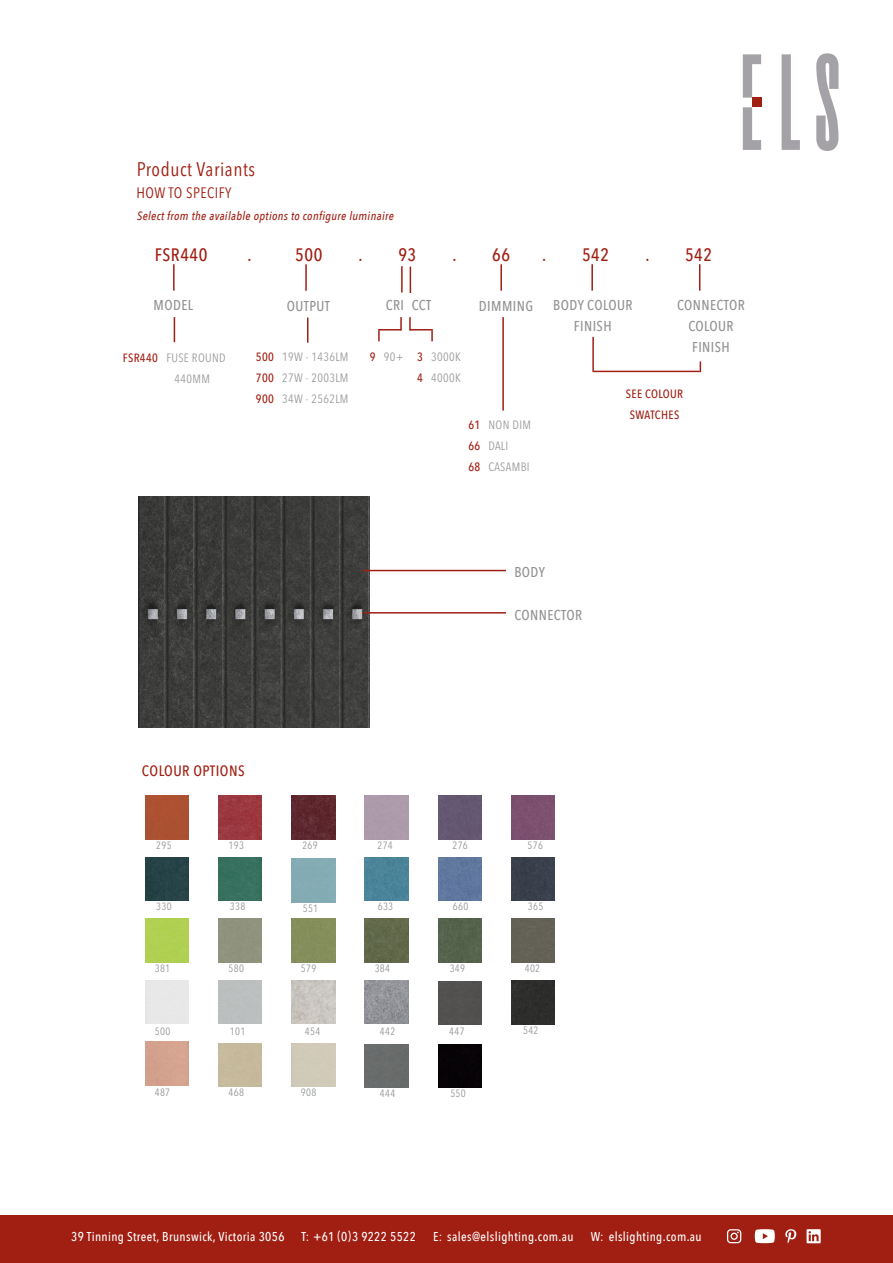
<style>
.page{position:relative;width:893px;height:1263px;background:#fff}
.page>*{position:absolute;margin:0;border:0;box-sizing:border-box;transform-origin:0 0}
.t1{font:condensed 19.5px "Avenir Next LT Pro";letter-spacing:.03em;color:#a01e12}
.TABLE_DATA{font:500 18px "Avenir Next Condensed";letter-spacing:.03em;color:#a01e12}
.t2{font:500 15px "Avenir Next Condensed";letter-spacing:.03em;color:#a01e12}
.PRODUCT_SIZE_HEADING{font:condensed 15px "Avenir Next LT Pro";letter-spacing:.03em;color:#a01e12}
.PRODUCT_SIZE_HEADING-2{font:500 14.25px/21px "Avenir Next Condensed";letter-spacing:.03em;color:#939293;text-align:center}
.t3{font:500 12.75px "Avenir Next Condensed";letter-spacing:.03em;color:#fff}
.PRODUCT_SIZE_HEADING-3{font:condensed 12px/21px "Avenir Next LT Pro";letter-spacing:.03em;color:#9d9c9d}
.PRODUCT_SIZE_HEADING-4{font:italic 500 12px "Avenir Next Condensed";letter-spacing:.03em;color:#a01e12}
.PRODUCT_SIZE_HEADING-5{font:500 12px/21px "Avenir Next Condensed";letter-spacing:.03em;color:#a01e12;text-align:center}
.t4{font:condensed 10.5px "Avenir Next LT Pro";letter-spacing:.03em;color:#939598}
.s1{font-family:"Avenir Next Condensed";font-weight:500;font-stretch:normal;color:#a01e12}
</style>
<div class="page">
<svg style="left:782px;top:54px;width:18px;height:96px"></svg>
<svg style="left:816px;top:53px;width:22px;height:98px"></svg>
<svg style="left:743px;top:54px;width:18px;height:96px"></svg>
<div style="left:752px;top:98px;width:9px;height:9px;background:#a01e12"></div>
<div style="left:0;top:1216px;width:893px;height:47px;background:#a01e12"></div>
<svg style="left:807px;top:1229px;width:14px;height:14px"></svg>
<svg style="left:785px;top:1229px;width:11px;height:14px"></svg>
<svg style="left:727px;top:1229px;width:14px;height:14px"></svg>
<svg style="left:755px;top:1229px;width:20px;height:14px"></svg>
<img style="left:218px;top:796px;width:44px;height:43px">
<img style="left:292px;top:796px;width:43px;height:43px">
<div style="left:438px;top:796px;width:44px;height:43px;background:#655771"></div>
<div style="left:145px;top:796px;width:44px;height:43px;background:#ac5131"></div>
<div style="left:218px;top:857px;width:44px;height:44px;background:#37715f"></div>
<div style="left:438px;top:919px;width:44px;height:43px;background:#55624d"></div>
<div style="left:145px;top:919px;width:44px;height:43px;background:#b0d053"></div>
<div style="left:365px;top:919px;width:43px;height:43px;background:#61694a"></div>
<div style="left:512px;top:919px;width:43px;height:43px;background:#646256"></div>
<img style="left:365px;top:980px;width:43px;height:44px">
<div style="left:365px;top:1044px;width:43px;height:44px;background:#696c6c"></div>
<div style="left:438px;top:981px;width:44px;height:44px;background:#52514f"></div>
<img style="left:292px;top:980px;width:43px;height:44px">
<div style="left:512px;top:980px;width:43px;height:44px;background:#2d2d2c"></div>
<div style="left:438px;top:1044px;width:44px;height:44px;background:#060306"></div>
<div style="left:512px;top:796px;width:43px;height:43px;background:#7d506f"></div>
<div style="left:292px;top:919px;width:43px;height:43px;background:#848e5c"></div>
<div style="left:438px;top:857px;width:44px;height:44px;background:#60779e"></div>
<div style="left:145px;top:857px;width:44px;height:44px;background:#264246"></div>
<div style="left:512px;top:857px;width:43px;height:44px;background:#393f4b"></div>
<div style="left:365px;top:857px;width:43px;height:44px;background:#4a8399"></div>
<hr style="left:173px;top:264px;width:2px;height:27px;background:#a01e12">
<hr style="left:305px;top:264px;width:2px;height:27px;background:#a01e12">
<hr style="left:500px;top:264px;width:2px;height:27px;background:#a01e12">
<hr style="left:591px;top:264px;width:2px;height:27px;background:#a01e12">
<svg style="left:307px;top:318px;width:1px;height:25px"></svg>
<hr style="left:401px;top:266px;width:2px;height:27px;background:#a01e12">
<svg style="left:410px;top:267px;width:1px;height:26px"></svg>
<svg style="left:378px;top:317px;width:24px;height:24px"></svg>
<svg style="left:409px;top:317px;width:24px;height:24px"></svg>
<hr style="left:592px;top:337px;width:2px;height:35px;background:#a01e12">
<svg style="left:174px;top:317px;width:1px;height:25px"></svg>
<hr style="left:502px;top:317px;width:2px;height:94px;background:#a01e12">
<svg style="left:699px;top:264px;width:1px;height:27px"></svg>
<hr style="left:594px;top:371px;width:106px;height:1px;background:#a01e12">
<img style="left:139px;top:497px;width:231px;height:230px">
<hr style="left:363px;top:570px;width:143px;height:1px;background:#a01e12">
<hr style="left:363px;top:612px;width:143px;height:2px;background:#a01e12">
<p class="t1" style="left:137px;top:158px;width:120px">Product Variants</p>
<p class="PRODUCT_SIZE_HEADING" style="left:136px;top:184px;width:97px">HOW TO SPECIFY</p>
<p class="PRODUCT_SIZE_HEADING-4" style="left:137px;top:209px;width:258px">Select from the available options to configure luminaire</p>
<p class="TABLE_DATA" style="left:155px;top:244px;width:54px">FSR440</p>
<p class="TABLE_DATA" style="left:248px;top:244px;width:6px">.</p>
<p class="TABLE_DATA" style="left:295px;top:244px;width:29px">500</p>
<p class="TABLE_DATA" style="left:359px;top:244px;width:6px">.</p>
<p class="TABLE_DATA" style="left:398px;top:244px;width:19px">93</p>
<p class="TABLE_DATA" style="left:452px;top:244px;width:6px">.</p>
<p class="TABLE_DATA" style="left:492px;top:244px;width:19px">66</p>
<p class="TABLE_DATA" style="left:542px;top:244px;width:6px">.</p>
<p class="TABLE_DATA" style="left:582px;top:244px;width:29px">542</p>
<p class="TABLE_DATA" style="left:645px;top:244px;width:6px">.</p>
<p class="TABLE_DATA" style="left:685px;top:244px;width:29px">542</p>
<p class="PRODUCT_SIZE_HEADING-2" style="left:386px;top:295px;width:20px">CRI</p>
<p class="PRODUCT_SIZE_HEADING-2" style="left:412px;top:295px;width:21px">CCT</p>
<p class="PRODUCT_SIZE_HEADING-2" style="left:479px;top:295px;width:56px">DIMMING</p>
<p class="PRODUCT_SIZE_HEADING-2" style="left:553px;top:295px;width:81px">BODY COLOUR<br>FINISH</p>
<p class="PRODUCT_SIZE_HEADING-3" style="left:256px;top:347px;width:94px;text-align:justify"><span class="s1">500</span> 19W - 1436LM <span class="s1">700</span> 27W - 2003LM <span class="s1">900</span> 34W - 2562LM</p>
<p class="PRODUCT_SIZE_HEADING-3" style="left:370px;top:347px;width:36px"><span class="s1">9</span> 90+</p>
<p class="PRODUCT_SIZE_HEADING-3" style="left:417px;top:347px;width:45px"><span class="s1">3</span> 3000K<br><span class="s1">4</span> 4000K</p>
<p class="PRODUCT_SIZE_HEADING-3" style="left:468px;top:414px;width:64px"><span class="s1">61</span> NON DIM<br><span class="s1">66</span> DALI<br><span class="s1">68</span> CASAMBI</p>
<p class="PRODUCT_SIZE_HEADING-2" style="left:154px;top:295px;width:41px">MODEL</p>
<p class="PRODUCT_SIZE_HEADING-2" style="left:287px;top:295px;width:45px">OUTPUT</p>
<p class="PRODUCT_SIZE_HEADING-2" style="left:677px;top:295px;width:69px">CONNECTOR<br>COLOUR<br>FINISH</p>
<p class="PRODUCT_SIZE_HEADING-3" style="left:174px;top:347px;width:53px;text-indent:-52px"><span class="s1">FSR440</span> FUSE ROUND<br>440MM</p>
<p class="PRODUCT_SIZE_HEADING-5" style="left:626px;top:383px;width:59px">SEE COLOUR<br>SWATCHES</p>
<p class="t2" style="left:142px;top:762px;width:104px">COLOUR OPTIONS</p>
<p class="PRODUCT_SIZE_HEADING-2" style="left:514px;top:561px;width:32px">BODY</p>
<p class="PRODUCT_SIZE_HEADING-2" style="left:514px;top:604px;width:69px">CONNECTOR</p>
<p class="t4" style="left:156px;top:839px;width:17px">295</p>
<p class="t4" style="left:229px;top:839px;width:17px">193</p>
<p class="t4" style="left:302px;top:839px;width:17px">269</p>
<p class="t4" style="left:377px;top:839px;width:17px">274</p>
<p class="t4" style="left:452px;top:839px;width:17px">276</p>
<p class="t4" style="left:527px;top:839px;width:17px">576</p>
<p class="t4" style="left:156px;top:900px;width:17px">330</p>
<p class="t4" style="left:230px;top:900px;width:17px">338</p>
<p class="t4" style="left:303px;top:902px;width:17px">551</p>
<p class="t4" style="left:378px;top:900px;width:17px">633</p>
<p class="t4" style="left:453px;top:900px;width:17px">660</p>
<p class="t4" style="left:528px;top:900px;width:17px">365</p>
<p class="t4" style="left:155px;top:962px;width:17px">381</p>
<p class="t4" style="left:229px;top:962px;width:17px">580</p>
<p class="t4" style="left:301px;top:962px;width:17px">579</p>
<p class="t4" style="left:375px;top:962px;width:17px">384</p>
<p class="t4" style="left:450px;top:962px;width:17px">349</p>
<p class="t4" style="left:525px;top:962px;width:17px">402</p>
<p class="t4" style="left:155px;top:1025px;width:17px">500</p>
<p class="t4" style="left:230px;top:1025px;width:17px">101</p>
<p class="t4" style="left:305px;top:1025px;width:17px">454</p>
<p class="t4" style="left:380px;top:1025px;width:17px">442</p>
<p class="t4" style="left:523px;top:1023px;width:17px">542</p>
<p class="t4" style="left:449px;top:1025px;width:17px">447</p>
<p class="t4" style="left:155px;top:1086px;width:17px">487</p>
<p class="t4" style="left:229px;top:1086px;width:17px">468</p>
<p class="t4" style="left:301px;top:1086px;width:17px">908</p>
<p class="t4" style="left:380px;top:1087px;width:17px">444</p>
<p class="t4" style="left:450px;top:1087px;width:17px">550</p>
<p class="t3" style="left:71px;top:1228px;width:215px">39 Tinning Street, Brunswick, Victoria 3056</p>
<p class="t3" style="left:301px;top:1228px;width:116px">T: +61 (0)3 9222 5522</p>
<p class="t3" style="left:433px;top:1228px;width:142px">E: sales@elslighting.com.au</p>
<p class="t3" style="left:591px;top:1228px;width:113px">W: elslighting.com.au</p>
</div>
